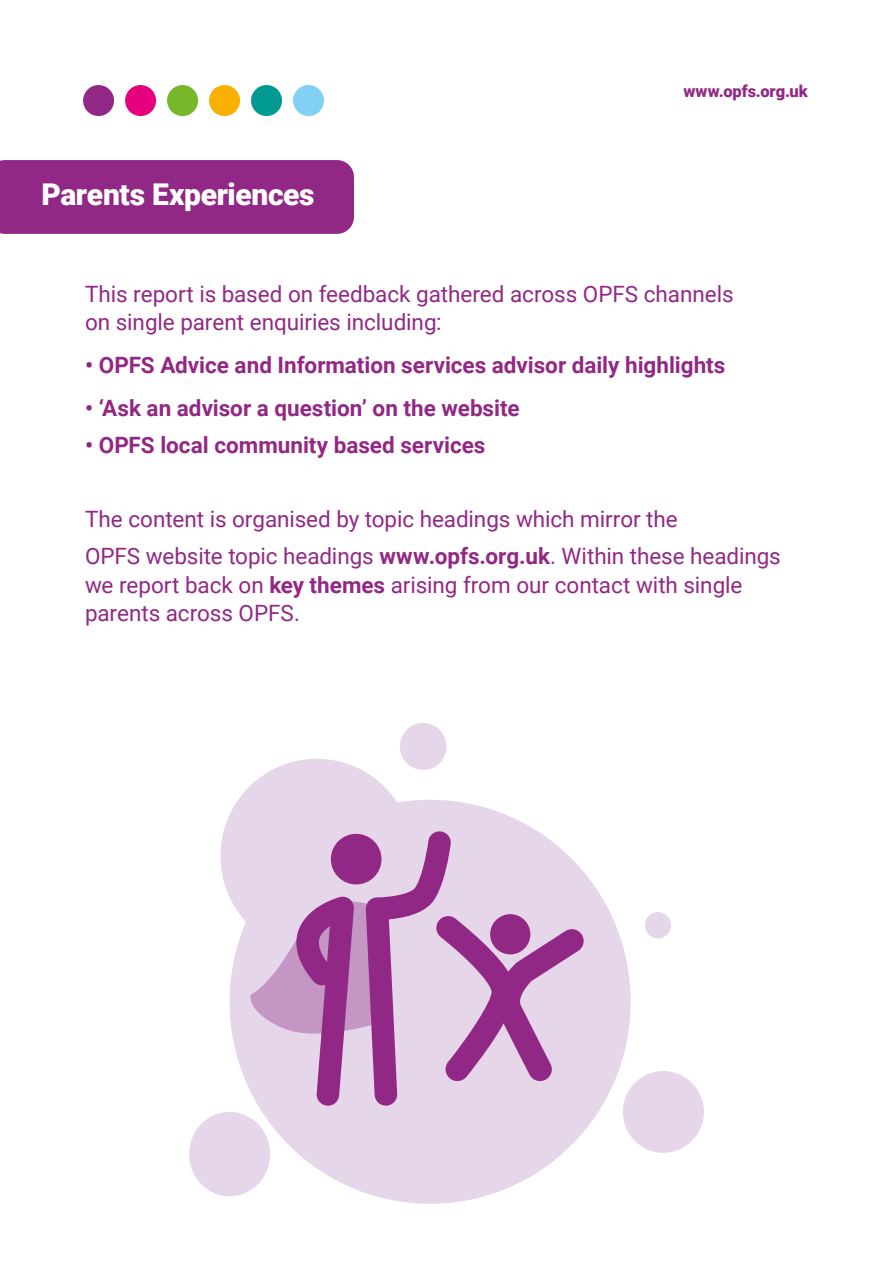
<style>
.page{position:relative;width:893px;height:1263px;background:#fff}
.page>*{position:absolute;margin:0;border:0;box-sizing:border-box;transform-origin:0 0}
.t1{font:900 30px "Roboto";letter-spacing:-.01em;color:#fff}
.t2{font:22.5px/28.5px "Roboto";letter-spacing:-.005em;color:#922885}
.t3{font:700 22.5px "Roboto";color:#922885}
.t4{font:900 16.5px "Roboto";letter-spacing:-.005em;color:#922885}
.s1{font-weight:700}
</style>
<div class="page">
<div style="left:83px;top:85px;width:31px;height:31px;background:#922885;border-radius:50%"></div>
<div style="left:125px;top:85px;width:31px;height:31px;background:#e6007d;border-radius:50%"></div>
<div style="left:167px;top:85px;width:31px;height:31px;background:#76b82a;border-radius:50%"></div>
<div style="left:209px;top:85px;width:31px;height:31px;background:#f9b000;border-radius:50%"></div>
<div style="left:251px;top:85px;width:31px;height:31px;background:#009a93;border-radius:50%"></div>
<div style="left:293px;top:85px;width:31px;height:31px;background:#83d0f5;border-radius:50%"></div>
<div style="left:220px;top:759px;width:193px;height:194px;background:#e6d6ea;border-radius:50%"></div>
<div style="left:623px;top:1071px;width:81px;height:82px;background:#e6d6ea;border-radius:50%"></div>
<div style="left:400px;top:723px;width:46px;height:47px;background:#e6d6ea;border-radius:50%"></div>
<div style="left:645px;top:912px;width:26px;height:26px;background:#e6d6ea;border-radius:50%"></div>
<div style="left:189px;top:1112px;width:81px;height:84px;background:#e6d6ea;border-radius:50%"></div>
<div style="left:230px;top:800px;width:401px;height:404px;background:#e6d6ea;border-radius:50%"></div>
<svg style="left:246px;top:831px;width:338px;height:275px"></svg>
<div style="left:0;top:160px;width:354px;height:74px;background:#922885"></div>
<h1 class="t1" style="left:42px;top:173px;width:275px">Parents Experiences</h1>
<p class="t4" style="left:683px;top:80px;width:126px">www.opfs.org.uk</p>
<p class="t2" style="left:85px;top:279px;width:650px">This report is based on feedback gathered across OPFS channels on single parent enquiries including:</p>
<p class="t3" style="left:85px;top:350px;width:642px">• OPFS Advice and Information services advisor daily highlights</p>
<p class="t3" style="left:85px;top:392px;width:436px">• ‘Ask an advisor a question’ on the website</p>
<p class="t3" style="left:85px;top:430px;width:402px">• OPFS local community based services</p>
<p class="t2" style="left:85px;top:500px;width:697px;line-height:37px">The content is organised by topic headings which mirror the<br>OPFS website topic headings <span class="s1">www.opfs.org.uk</span>. Within these headings</p>
<p class="t2" style="left:85px;top:570px;width:659px">we report back on <span class="s1">key themes</span> arising from our contact with single parents across OPFS.</p>
</div>
